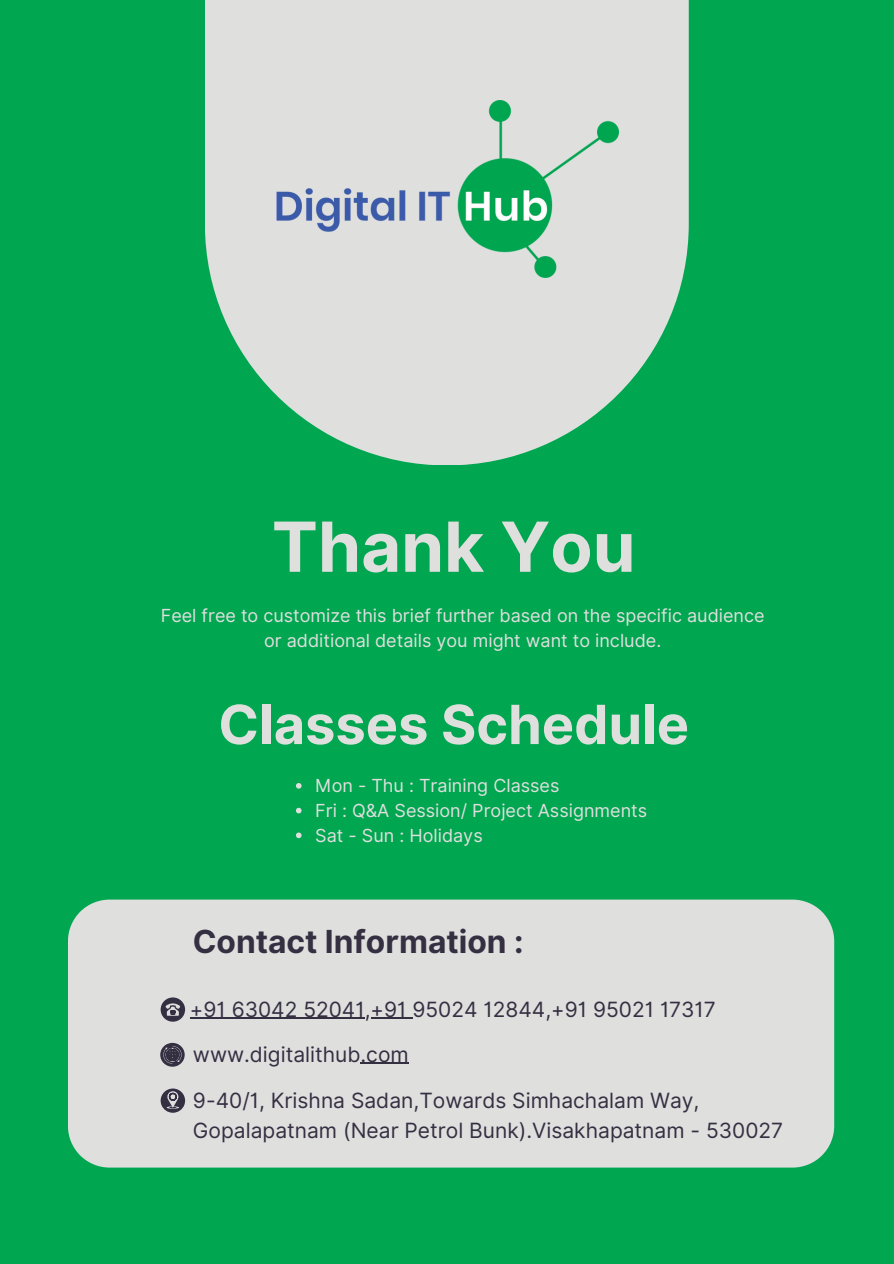
<style>
.page{position:relative;width:894px;height:1264px;background:#fff}
.page>*{position:absolute;margin:0;border:0;box-sizing:border-box;transform-origin:0 0}
.t1{font:700 69px "Inter";color:#dfdfde}
.t2{font:700 54px "Inter";color:#dfdfde}
.t3{font:700 31.8px "Inter";color:#352f42}
.t4{font:21px/29.2px "Inter";color:#352f42}
.t5{font:18px/24.8px "Inter";color:#dfdfde;text-align:center}
</style>
<div class="page">
<div style="left:0;top:0;width:893px;height:1263px;background:#01a650"></div>
<svg style="left:205px;top:0;width:483px;height:465px;fill:#dfdfde"></svg>
<div style="left:68px;top:899px;width:766px;height:268px;background:#dfdfde"></div>
<svg style="left:161px;top:997px;width:24px;height:24px"></svg>
<svg style="left:160px;top:1042px;width:25px;height:24px"></svg>
<svg style="left:161px;top:1088px;width:24px;height:24px"></svg>
<hr style="left:190px;top:1017px;width:174px;height:1px;background:#352f42">
<hr style="left:370px;top:1017px;width:42px;height:1px;background:#352f42">
<hr style="left:360px;top:1062px;width:48px;height:2px;background:#352f42">
<img style="left:275px;top:100px;width:343px;height:178px">
<svg style="left:296px;top:783px;width:5px;height:5px"></svg>
<svg style="left:296px;top:807px;width:5px;height:6px"></svg>
<svg style="left:296px;top:832px;width:5px;height:6px"></svg>
<h1 class="t1" style="left:272px;top:505px;width:365px">Thank You</h1>
<p class="t5" style="left:161px;top:603px;width:605px">Feel free to customize this brief further based on the specific audience or additional details you might want to include.</p>
<h3 class="t2" style="left:218px;top:692px;width:472px">Classes Schedule</h3>
<p class="t5" style="left:315px;top:773px;width:246px">Mon - Thu : Training Classes</p>
<h4 class="t5" style="left:315px;top:797px;width:333px">Fri : Q&amp;A Session/ Project Assignments</h4>
<p class="t5" style="left:315px;top:822px;width:169px">Sat - Sun : Holidays</p>
<p class="t3" style="left:193px;top:922px;width:332px">Contact Information :</p>
<h2 class="t4" style="left:190px;top:994px;width:527px">+91 63042 52041,+91 95024 12844,+91 95021 17317</h2>
<p class="t4" style="left:193px;top:1039px;width:217px">www.digitalithub.com</p>
<p class="t4" style="left:193px;top:1085px;width:591px">9-40/1, Krishna Sadan,Towards Simhachalam Way,<br>Gopalapatnam (Near Petrol Bunk).Visakhapatnam - 530027</p>
</div>
